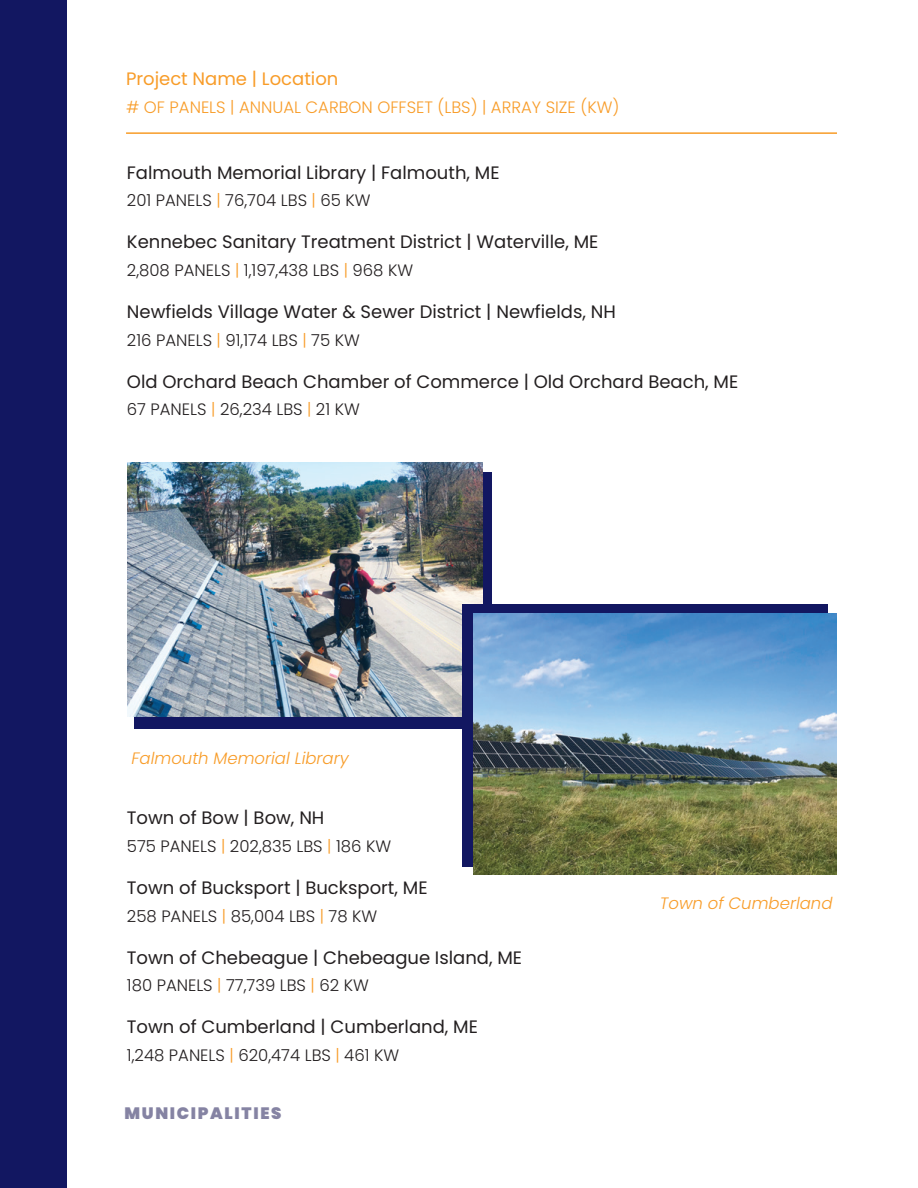
<style>
.page{position:relative;width:918px;height:1188px;background:#121761}
.page>*{position:absolute;margin:0;border:0;box-sizing:border-box;transform-origin:0 0}
.Project_List_Name{font:18px "Poppins";color:#231f20}
.t1{font:18px "Poppins";color:#f89c28}
.Project_List_Stats{font:300 16.5px "Poppins";color:#231f20}
.t2{font:300 16.5px "Poppins";color:#f89c28}
.t3{font:italic 300 16.5px "Poppins";color:#f89c28}
.Project_List_Stats-2{font:900 16.5px "Poppins";letter-spacing:.1em;color:#8583a3}
.s1{color:#f89c28}
</style>
<div class="page">
<div style="left:68px;top:0;width:850px;height:1188px;background:#fff"></div>
<hr style="left:126px;top:132px;width:711px;height:2px;background:#f89c28">
<div style="left:135px;top:472px;width:357px;height:256px;background:#121761"></div>
<img style="left:127px;top:462px;width:356px;height:255px">
<div style="left:462px;top:604px;width:365px;height:263px;background:#121761"></div>
<img style="left:473px;top:613px;width:364px;height:261px">
<p class="t1" style="left:126px;top:68px;width:214px">Project Name | Location</p>
<p class="t2" style="left:126px;top:97px;width:495px"># OF PANELS | ANNUAL CARBON OFFSET (LBS) | ARRAY SIZE (KW)</p>
<p class="Project_List_Name" style="left:127px;top:162px;width:374px">Falmouth Memorial Library | Falmouth, ME</p>
<p class="Project_List_Stats" style="left:127px;top:191px;width:245px">201 PANELS <span class="s1">|</span> 76,704 LBS <span class="s1">|</span> 65 KW</p>
<p class="Project_List_Name" style="left:127px;top:232px;width:473px">Kennebec Sanitary Treatment District | Waterville, ME</p>
<p class="Project_List_Stats" style="left:127px;top:261px;width:288px">2,808 PANELS <span class="s1">|</span> 1,197,438 LBS <span class="s1">|</span> 968 KW</p>
<p class="Project_List_Name" style="left:127px;top:301px;width:490px">Newfields Village Water &amp; Sewer District | Newfields, NH</p>
<p class="Project_List_Stats" style="left:127px;top:330px;width:235px">216 PANELS <span class="s1">|</span> 91,174 LBS <span class="s1">|</span> 75 KW</p>
<p class="Project_List_Name" style="left:127px;top:371px;width:613px">Old Orchard Beach Chamber of Commerce | Old Orchard Beach, ME</p>
<p class="Project_List_Stats" style="left:127px;top:400px;width:234px">67 PANELS <span class="s1">|</span> 26,234 LBS <span class="s1">|</span> 21 KW</p>
<p class="t3" style="left:131px;top:749px;width:219px">Falmouth Memorial Library</p>
<p class="Project_List_Name" style="left:127px;top:808px;width:199px">Town of Bow | Bow, NH</p>
<p class="Project_List_Stats" style="left:127px;top:837px;width:266px">575 PANELS <span class="s1">|</span> 202,835 LBS <span class="s1">|</span> 186 KW</p>
<p class="Project_List_Name" style="left:127px;top:877px;width:302px">Town of Bucksport | Bucksport, ME</p>
<p class="Project_List_Stats" style="left:127px;top:906px;width:252px">258 PANELS <span class="s1">|</span> 85,004 LBS <span class="s1">|</span> 78 KW</p>
<p class="Project_List_Name" style="left:127px;top:947px;width:397px">Town of Chebeague | Chebeague Island, ME</p>
<p class="Project_List_Stats" style="left:127px;top:976px;width:243px">180 PANELS <span class="s1">|</span> 77,739 LBS <span class="s1">|</span> 62 KW</p>
<p class="Project_List_Name" style="left:127px;top:1016px;width:353px">Town of Cumberland | Cumberland, ME</p>
<p class="Project_List_Stats" style="left:127px;top:1046px;width:274px">1,248 PANELS <span class="s1">|</span> 620,474 LBS <span class="s1">|</span> 461 KW</p>
<p class="Project_List_Stats-2" style="left:124px;top:1103px;width:158px">MUNICIPALITIES</p>
<p class="t3" style="left:660px;top:894px;width:174px">Town of Cumberland</p>
</div>
